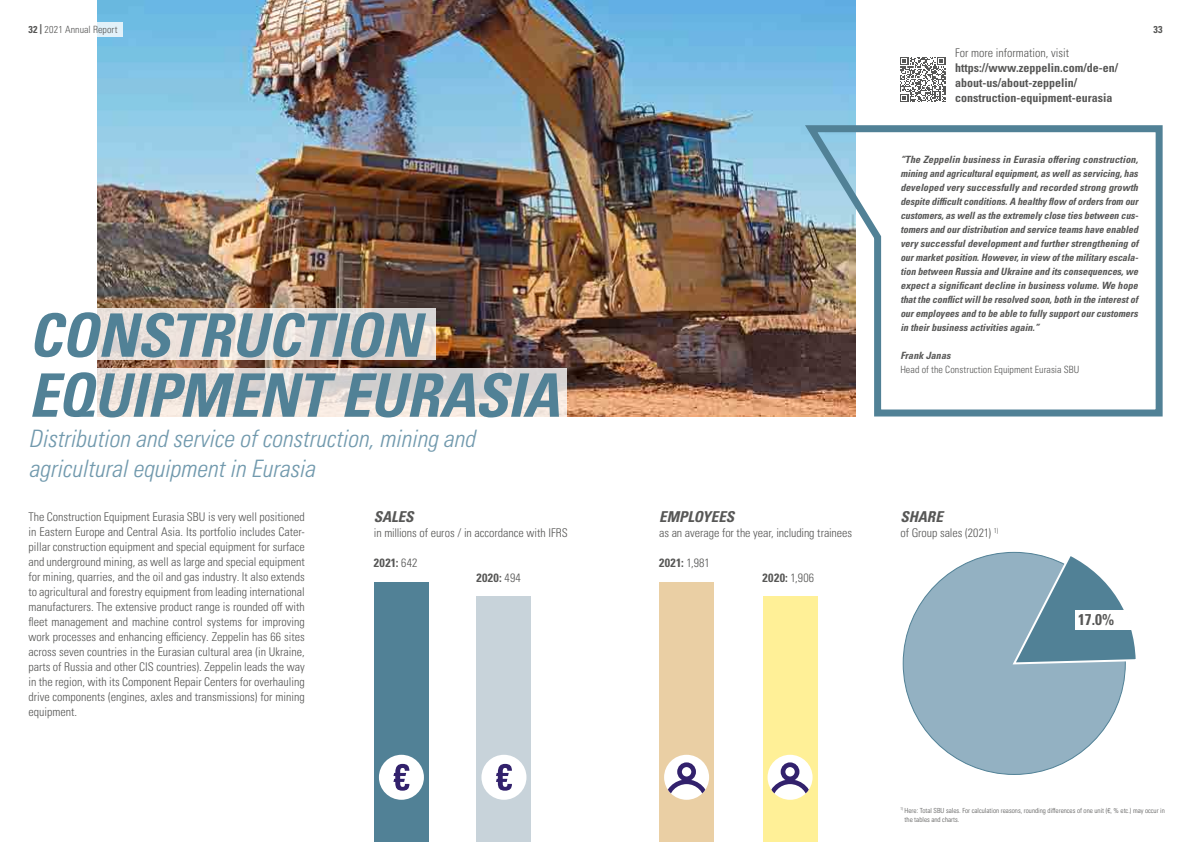
<style>
.page{position:relative;width:1191px;height:842px;background:#fff}
.page>*{position:absolute;margin:0;border:0;box-sizing:border-box;transform-origin:0 0}
.Headline_Aufmacher_1{font:60px "Univers LTCYR 67 Bold Cond Obl";letter-spacing:-.01em;color:#518196}
.Headline_Aufmacher_1-2{font:24px/30px "Univers LTCYR 47 Light Cond Obl";color:#7199ad}
.t1{font:15.6px "Univers LTCYR 67 Bold Cond";color:#575756}
.Grafiken{font:15px "Univers LTCYR 67 Bold Cond Obl";letter-spacing:-.005em;color:#575756}
.Grafiken-2{font:12px/15px "Univers LTCYR 47 Light Cond";color:#575756;text-align:justify}
.t2{font:12px/15px "Univers LTCYR 67 Bold Cond";color:#575756}
.Zitat_SGEs{font:10px/14px "Univers LTCYR 67 Bold Cond Obl";color:#575756;text-align:justify}
.Zitat_SGEs-2{font:10px "Univers LTCYR 47 Light Cond";letter-spacing:.005em;color:#575756}
.t3{font:10px "Univers LTCYR 67 Bold Cond";color:#575756}
._02_body{font:7px/9px "Univers LTCYR 47 Light Cond";color:#575756}
.s1{font-family:"Univers LTCYR 67 Bold Cond"}
.s2{font-family:"Univers LTCYR 47 Light Cond"}
</style>
<div class="page">
<img style="left:97px;top:0;width:759px;height:417px">
<svg style="left:97px;top:369px;width:470px;height:48px;background:#e8dfd9"></svg>
<div style="left:762px;top:597px;width:55px;height:245px;background:#fff097"></div>
<svg style="left:798px;top:122px;width:365px;height:295px"></svg>
<svg style="left:97px;top:23px;width:26px;height:14px"></svg>
<div style="left:476px;top:597px;width:55px;height:245px;background:#c8d3da"></div>
<div style="left:374px;top:582px;width:55px;height:260px;background:#518196"></div>
<div style="left:659px;top:582px;width:55px;height:260px;background:#eacfa4"></div>
<div style="left:767px;top:755px;width:45px;height:45px;background:#fff;border-radius:50%"></div>
<svg style="left:767px;top:779px;width:45px;height:21px"></svg>
<div style="left:780px;top:762px;width:19px;height:19px;border:5px solid #32216c;border-radius:50%"></div>
<div style="left:664px;top:755px;width:45px;height:45px;background:#fff;border-radius:50%"></div>
<svg style="left:664px;top:779px;width:45px;height:21px"></svg>
<div style="left:677px;top:762px;width:19px;height:19px;border:5px solid #32216c;border-radius:50%"></div>
<svg style="left:379px;top:755px;width:45px;height:45px"></svg>
<svg style="left:481px;top:755px;width:45px;height:45px"></svg>
<div style="left:903px;top:552px;width:222px;height:222px;background:#93b1c2;border-radius:50%"></div>
<svg style="left:1011px;top:552px;width:125px;height:113px"></svg>
<svg style="left:97px;top:309px;width:339px;height:51px;background:#e7ded8"></svg>
<img style="left:900px;top:57px;width:46px;height:45px">
<p class="Zitat_SGEs-2" style="left:28px;top:23px;width:91px"><span class="s1">32 |</span> 2021 Annual Report</p>
<p class="t3" style="left:1153px;top:23px;width:11px">33</p>
<p class="Headline_Aufmacher_1" style="left:28px;top:299px;width:394px">CONSTRUCTION</p>
<p class="Headline_Aufmacher_1" style="left:28px;top:359px;width:532px">EQUIPMENT EURASIA</p>
<p class="Headline_Aufmacher_1-2" style="left:28px;top:422px;width:448px">Distribution and service of construction, mining and agricultural equipment in Eurasia</p>
<p class="Grafiken-2" style="left:28px;top:509px;width:278px">The Construction Equipment Eurasia SBU is very well positioned in Eastern Europe and Central Asia. Its portfolio includes Cater&shy;pillar construction equipment and special equipment for surface and underground mining, as well as large and special equipment for mining, quarries, and the oil and gas industry. It also extends to agricultural and forestry equipment from leading international manufacturers. The extensive product range is rounded off with fleet management and machine control systems for improving work processes and enhancing efficiency. Zeppelin has 66 sites across seven countries in the Eurasian cultural area (in Ukraine, parts of Russia and other CIS countries). Zeppelin leads the way in the region, with its Component Repair Centers for overhauling drive components (engines, axles and transmissions) for mining equipment.</p>
<p class="Grafiken" style="left:374px;top:507px;width:41px">SALES</p>
<p class="Grafiken-2" style="left:374px;top:524px;width:195px">in millions of euros / in accordance with IFRS</p>
<p class="Grafiken" style="left:659px;top:507px;width:77px">EMPLOYEES</p>
<p class="Grafiken-2" style="left:659px;top:524px;width:195px">as an average for the year, including trainees</p>
<p class="t2" style="left:374px;top:555px;width:45px">2021: <span class="s2">642</span></p>
<p class="t2" style="left:659px;top:555px;width:52px">2021: <span class="s2">1,981</span></p>
<p class="t2" style="left:476px;top:570px;width:46px">2020: <span class="s2">494</span></p>
<p class="t2" style="left:762px;top:570px;width:53px">2020: <span class="s2">1,906</span></p>
<p class="Grafiken-2" style="left:955px;top:44px;width:115px">For more information, visit</p>
<p class="t2" style="left:955px;top:60px;width:164px">https://www.zeppelin.com/de-en/ about-us/about-zeppelin/ construction-equipment-eurasia</p>
<p class="Zitat_SGEs" style="left:900px;top:152px;width:239px">“The Zeppelin business in Eurasia offering construction, mining and agricultural equipment, as well as servicing, has developed very successfully and recorded strong growth despite difficult conditions. A healthy flow of orders from our customers, as well as the extremely close ties between cus&shy;tomers and our distribution and service teams have enabled very successful development and further strengthening of our market position. However, in view of the military escala&shy;tion between Russia and Ukraine and its consequences, we expect a significant decline in business volume. We hope that the conflict will be resolved soon, both in the interest of our employees and to be able to fully support our customers in their business activities again.”</p>
<p class="Zitat_SGEs" style="left:900px;top:348px;width:52px">Frank Janas</p>
<p class="Zitat_SGEs-2" style="left:900px;top:362px;width:181px">Head of the Construction Equipment Eurasia SBU</p>
<p class="Grafiken" style="left:900px;top:507px;width:44px">SHARE</p>
<p class="Grafiken-2" style="left:900px;top:524px;width:99px">of Group sales (2021) <sup>1)</sup></p>
<p class="t1" style="left:1078px;top:610px;width:38px">17.0%</p>
<p class="_02_body" style="left:904px;top:805px;width:262px;text-indent:-4px"><sup>1)</sup> Here: Total SBU sales. For calculation reasons, rounding differences of one unit (€, % etc.) may occur in the tables and charts.</p>
</div>
